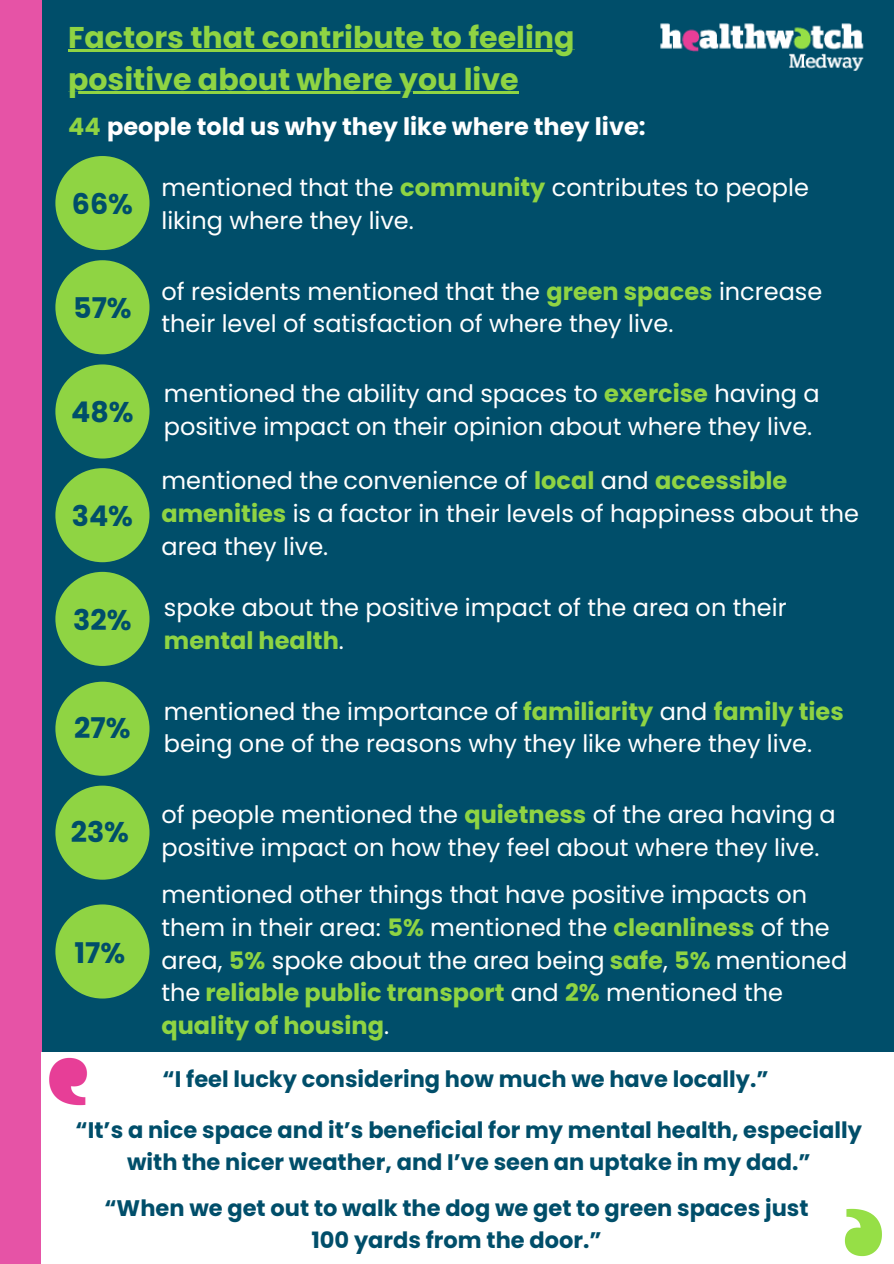
<style>
.page{position:relative;width:894px;height:1264px;background:#fff}
.page>*{position:absolute;margin:0;border:0;box-sizing:border-box;transform-origin:0 0}
.t1{font:700 30px "Poppins";color:#8fd443}
.t2{font:700 28.5px "Poppins";color:#004e6a}
.t3{font:24px/32.7px "Poppins";color:#fff}
.t4{font:700 24px "Poppins";color:#fff}
.t5{font:700 22.5px/31.5px "Poppins";color:#004e6a;text-align:center}
.s1{color:#8fd443}
.s2{font-weight:700;color:#8fd443}
</style>
<div class="page">
<div style="left:0;top:0;width:893px;height:1263px;background:#004e6a"></div>
<div style="left:0;top:0;width:41px;height:1263px;background:#e653a6"></div>
<div style="left:41px;top:1052px;width:852px;height:211px;background:#fff"></div>
<img style="left:660px;top:23px;width:204px;height:48px">
<hr style="left:68px;top:50px;width:506px;height:2px;background:#8fd443">
<hr style="left:68px;top:92px;width:450px;height:2px;background:#8fd443">
<div style="left:55px;top:156px;width:94px;height:94px;background:#8fd443;border-radius:50%"></div>
<div style="left:55px;top:260px;width:94px;height:94px;background:#8fd443;border-radius:50%"></div>
<div style="left:55px;top:364px;width:94px;height:94px;background:#8fd443;border-radius:50%"></div>
<div style="left:55px;top:468px;width:94px;height:94px;background:#8fd443;border-radius:50%"></div>
<div style="left:55px;top:572px;width:94px;height:94px;background:#8fd443;border-radius:50%"></div>
<div style="left:55px;top:681px;width:94px;height:94px;background:#8fd443;border-radius:50%"></div>
<img style="left:49px;top:1057px;width:39px;height:49px">
<img style="left:844px;top:1208px;width:38px;height:49px">
<div style="left:55px;top:785px;width:94px;height:94px;background:#8fd443;border-radius:50%"></div>
<div style="left:55px;top:904px;width:94px;height:94px;background:#8fd443;border-radius:50%"></div>
<h2 class="t1" style="left:68px;top:16px;width:508px">Factors that contribute to feeling</h2>
<p class="t1" style="left:68px;top:58px;width:452px">positive about where you live</p>
<p class="t4" style="left:68px;top:109px;width:579px"><span class="s1">44</span> people told us why they like where they live:</p>
<p class="t2" style="left:72px;top:184px;width:63px">66%</p>
<p class="t2" style="left:73px;top:288px;width:60px">57%</p>
<p class="t2" style="left:71px;top:392px;width:64px">48%</p>
<p class="t2" style="left:72px;top:496px;width:63px">34%</p>
<p class="t2" style="left:73px;top:599px;width:60px">32%</p>
<p class="t2" style="left:74px;top:708px;width:58px">27%</p>
<h2 class="t2" style="left:71px;top:811px;width:60px">23%</h2>
<h2 class="t2" style="left:75px;top:932px;width:52px">17%</h2>
<h1 class="t3" style="left:161px;top:171px;width:648px">mentioned that the <span class="s2">community</span> contributes to people liking where they live.</h1>
<h1 class="t3" style="left:161px;top:275px;width:662px">of residents mentioned that the <span class="s2">green spaces</span> increase their level of satisfaction of where they live.</h1>
<h1 class="t3" style="left:164px;top:378px;width:657px">mentioned the ability and spaces to <span class="s2">exercise</span> having a positive impact on their opinion about where they live.</h1>
<h1 class="t3" style="left:161px;top:464px;width:699px">mentioned the convenience of <span class="s2">local</span> and <span class="s2">accessible amenities</span> is a factor in their levels of happiness about the area they live.</h1>
<p class="t3" style="left:164px;top:591px;width:624px">spoke about the positive impact of the area on their <span class="s2">mental health</span>.</p>
<h1 class="t3" style="left:164px;top:695px;width:681px">mentioned the importance of <span class="s2">familiarity</span> and <span class="s2">family ties </span>being one of the reasons why they like where they live.</h1>
<h1 class="t3" style="left:161px;top:798px;width:675px">of people mentioned the <span class="s2">quietness</span> of the area having a positive impact on how they feel about where they live.</h1>
<h1 class="t3" style="left:161px;top:878px;width:687px">mentioned other things that have positive impacts on them in their area: <span class="s2">5%</span> mentioned the <span class="s2">cleanliness</span> of the area, <span class="s2">5%</span> spoke about the area being <span class="s2">safe</span>, <span class="s2">5%</span> mentioned the <span class="s2">reliable public transport</span> and <span class="s2">2%</span> mentioned the <span class="s2">quality of housing</span>.</h1>
<h1 class="t5" style="left:163px;top:1063px;width:607px">“I feel lucky considering how much we have locally.”</h1>
<p class="t5" style="left:76px;top:1114px;width:787px">“It’s a nice space and it’s beneficial for my mental health, especially with the nicer weather, and I’ve seen an uptake in my dad.”</p>
<p class="t5" style="left:104px;top:1192px;width:705px">“When we get out to walk the dog we get to green spaces just<br>100 yards from the door.”</p>
</div>
